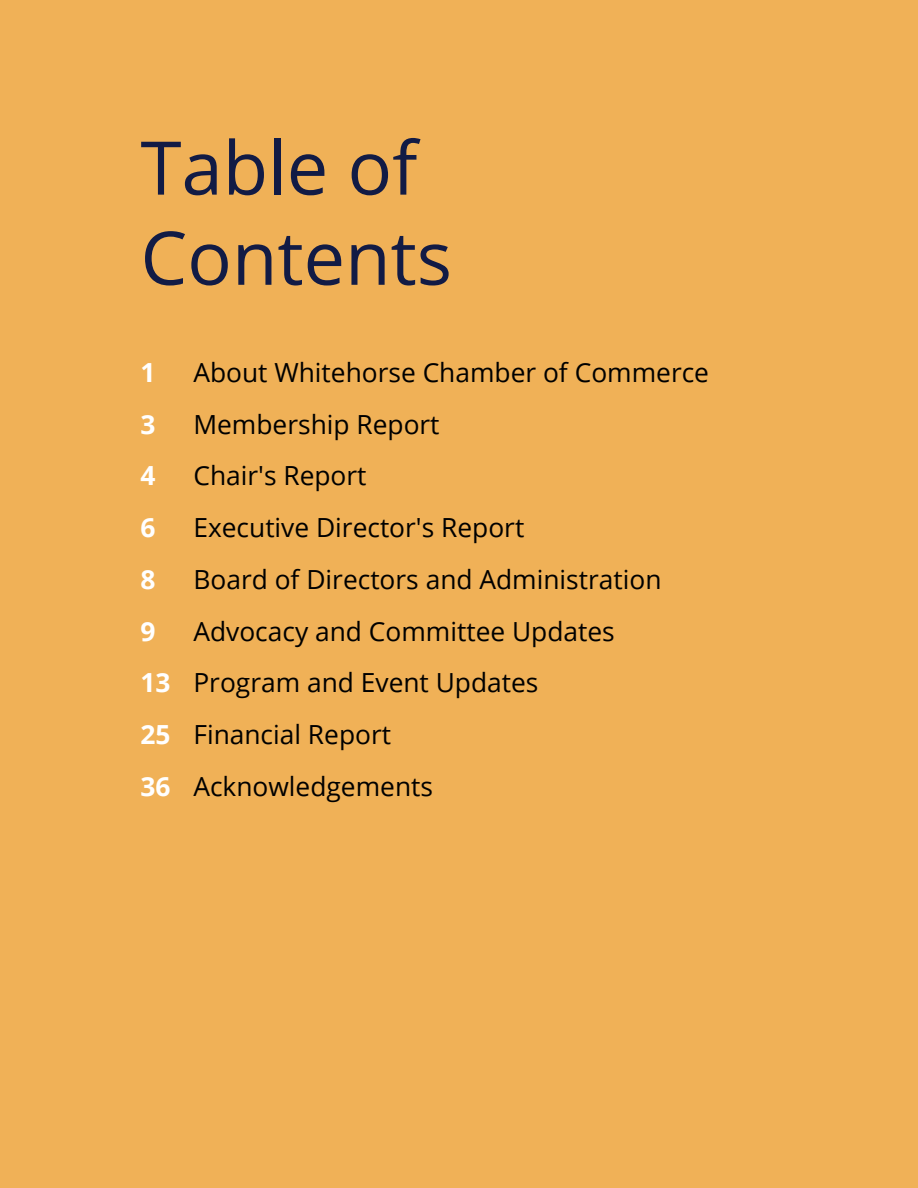
<style>
.page{position:relative;width:918px;height:1188px;background:#f0b157}
.page>*{position:absolute;margin:0;border:0;box-sizing:border-box;transform-origin:0 0}
.t1{font:74.1px "Open Sans";color:#121b45}
.t2{font:26.4px "Open Sans";color:#000}
.t3{font:700 26.4px "Open Sans";color:#fff}
</style>
<div class="page">
<p class="t1" style="left:141px;top:116px;width:278px">Table of</p>
<p class="t1" style="left:141px;top:206px;width:313px">Contents</p>
<p class="t3" style="left:141px;top:354px;width:17px">1</p>
<p class="t3" style="left:141px;top:405px;width:17px">3</p>
<p class="t3" style="left:141px;top:457px;width:17px">4</p>
<p class="t3" style="left:141px;top:509px;width:17px">6</p>
<p class="t3" style="left:141px;top:561px;width:17px">8</p>
<p class="t3" style="left:141px;top:612px;width:17px">9</p>
<p class="t3" style="left:141px;top:664px;width:32px">13</p>
<p class="t3" style="left:141px;top:716px;width:32px">25</p>
<p class="t3" style="left:141px;top:768px;width:32px">36</p>
<p class="t2" style="left:193px;top:354px;width:517px">About Whitehorse Chamber of Commerce</p>
<p class="t2" style="left:193px;top:405px;width:248px">Membership Report</p>
<p class="t2" style="left:193px;top:457px;width:175px">Chair's Report</p>
<p class="t2" style="left:193px;top:509px;width:332px">Executive Director's Report</p>
<p class="t2" style="left:193px;top:561px;width:470px">Board of Directors and Administration</p>
<p class="t2" style="left:193px;top:612px;width:423px">Advocacy and Committee Updates</p>
<p class="t2" style="left:193px;top:664px;width:347px">Program and Event Updates</p>
<p class="t2" style="left:193px;top:716px;width:199px">Financial Report</p>
<p class="t2" style="left:193px;top:768px;width:241px">Acknowledgements</p>
</div>
